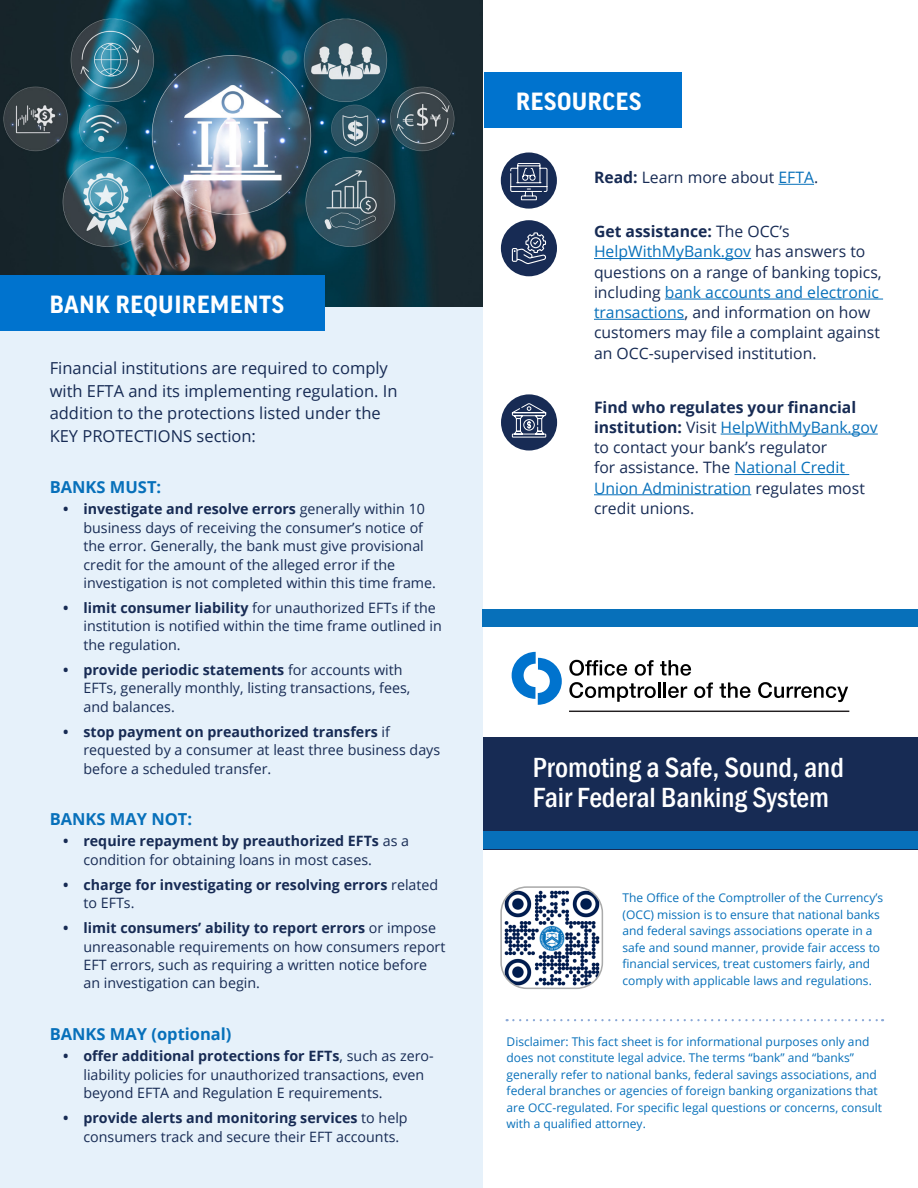
<style>
.page{position:relative;width:918px;height:1188px;background:#fff}
.page>*{position:absolute;margin:0;border:0;box-sizing:border-box;transform-origin:0 0}
.t1{font:500 condensed 28.5px/30px "Franklin Gothic";color:#fff}
.H1_-_Right_Column{font:700 24px "Good Pro";letter-spacing:.03em;color:#fff}
.Bank_Requirements_Summary{font:16.5px/22.5px "Open Sans";color:#172b54}
.t2{font:700 16.5px "Open Sans";color:#0770ba}
.Key_Protections_and_Resources{font:15.75px/20.2px "Open Sans";color:#172b54}
.Bank_Requirements_Bullets{font:14.25px/18.3px "Open Sans";color:#172b54}
.Bank_Requirements_Bullets-2{font:700 14.25px/18.3px "Open Sans";color:#172b54}
.Disclaimer{font:12px/16.5px "Open Sans";color:#0770ba}
.s1{font-weight:700}
.s2{font-weight:400}
.s3{color:#0770ba}
</style>
<div class="page">
<div style="left:0;top:105px;width:482px;height:1083px;background:#e6f1fa"></div>
<div style="left:483px;top:737px;width:435px;height:112px;background:#172b54"></div>
<div style="left:483px;top:832px;width:435px;height:17px;background:#0770ba"></div>
<div style="left:482px;top:609px;width:436px;height:18px;background:#0770ba"></div>
<img style="left:0;top:0;width:482px;height:307px">
<div style="left:0;top:276px;width:324px;height:55px;background:#0073ce"></div>
<div style="left:484px;top:73px;width:197px;height:55px;background:#0073ce"></div>
<hr style="left:778px;top:184px;width:36px;height:1px;background:#0770ba">
<hr style="left:594px;top:258px;width:157px;height:1px;background:#0770ba">
<hr style="left:665px;top:299px;width:218px;height:1px;background:#0770ba">
<hr style="left:594px;top:319px;width:90px;height:1px;background:#0770ba">
<hr style="left:721px;top:434px;width:157px;height:1px;background:#0770ba">
<hr style="left:735px;top:474px;width:114px;height:1px;background:#0770ba">
<hr style="left:594px;top:494px;width:157px;height:1px;background:#0770ba">
<svg style="left:569px;top:660px;width:58px;height:16px"></svg>
<svg style="left:635px;top:660px;width:19px;height:16px"></svg>
<svg style="left:660px;top:660px;width:31px;height:16px"></svg>
<svg style="left:569px;top:682px;width:91px;height:20px"></svg>
<hr style="left:663px;top:682px;width:3px;height:16px;background:#000">
<svg style="left:668px;top:686px;width:19px;height:12px"></svg>
<svg style="left:694px;top:682px;width:19px;height:16px"></svg>
<svg style="left:720px;top:682px;width:31px;height:16px"></svg>
<svg style="left:758px;top:682px;width:90px;height:20px"></svg>
<hr style="left:569px;top:711px;width:280px;height:1px;background:#231f20">
<svg style="left:512px;top:652px;width:50px;height:53px"></svg>
<img style="left:503px;top:889px;width:98px;height:98px">
<div style="left:500px;top:886px;width:103px;height:103px;border:2px solid #aaabab;border-radius:26px"></div>
<div style="left:501px;top:152px;width:56px;height:57px;background:#172b54;border-radius:50%"></div>
<div style="left:501px;top:220px;width:56px;height:56px;background:#172b54;border-radius:50%"></div>
<div style="left:501px;top:394px;width:56px;height:57px;background:#172b54;border-radius:50%"></div>
<svg style="left:510px;top:163px;width:38px;height:37px"></svg>
<svg style="left:511px;top:403px;width:36px;height:35px"></svg>
<svg style="left:512px;top:232px;width:34px;height:32px"></svg>
<svg style="left:507px;top:1019px;width:376px;height:2px"></svg>
<h1 class="H1_-_Right_Column" style="left:50px;top:291px;width:236px">BANK REQUIREMENTS</h1>
<p class="Bank_Requirements_Summary" style="left:50px;top:356px;width:349px">Financial institutions are required to comply with EFTA and its implementing regulation. In addition to the protections listed under the KEY PROTECTIONS section:</p>
<h2 class="t2" style="left:50px;top:476px;width:113px">BANKS MUST:</h2>
<p class="Bank_Requirements_Bullets" style="left:83px;top:500px;width:354px;text-indent:-20px"><span class="s1">• investigate and resolve errors</span> generally within 10 business days of receiving the consumer’s notice of the error. Generally, the bank must give provisional credit for the amount of the alleged error if the investigation is not completed within this time frame.</p>
<p class="Bank_Requirements_Bullets" style="left:83px;top:598px;width:360px;text-indent:-20px"><span class="s1">• limit consumer liability</span> for unauthorized EFTs if the institution is notified within the time frame outlined in the regulation.</p>
<p class="Bank_Requirements_Bullets" style="left:83px;top:660px;width:328px;text-indent:-20px"><span class="s1">• provide periodic statements</span> for accounts with<br>EFTs, generally monthly, listing transactions, fees, and balances.</p>
<p class="Bank_Requirements_Bullets" style="left:83px;top:722px;width:358px;text-indent:-20px"><span class="s1">• stop payment on preauthorized transfers</span> if requested by a consumer at least three business days before a scheduled transfer.</p>
<h2 class="t2" style="left:50px;top:808px;width:144px">BANKS MAY NOT:</h2>
<p class="Bank_Requirements_Bullets" style="left:83px;top:832px;width:327px;text-indent:-20px"><span class="s1">• require repayment by preauthorized EFTs</span> as a condition for obtaining loans in most cases.</p>
<p class="Bank_Requirements_Bullets-2" style="left:83px;top:875px;width:356px;text-indent:-20px">• charge for investigating or resolving errors <span class="s2">related to EFTs.</span></p>
<p class="Bank_Requirements_Bullets" style="left:83px;top:919px;width:364px;text-indent:-20px"><span class="s1">• limit consumers’ ability to report errors</span> or impose unreasonable requirements on how consumers report EFT errors, such as requiring a written notice before an investigation can begin.</p>
<h2 class="t2" style="left:50px;top:1023px;width:183px">BANKS MAY (optional)</h2>
<p class="Bank_Requirements_Bullets" style="left:83px;top:1047px;width:352px;text-indent:-20px"><span class="s1">• offer additional protections for EFTs</span>, such as zero&shy;liability policies for unauthorized transactions, even beyond EFTA and Regulation E requirements.</p>
<p class="Bank_Requirements_Bullets" style="left:83px;top:1108px;width:326px;text-indent:-20px"><span class="s1">• provide alerts and monitoring services</span> to help consumers track and secure their EFT accounts.</p>
<p class="H1_-_Right_Column" style="left:516px;top:88px;width:127px">RESOURCES</p>
<p class="Key_Protections_and_Resources" style="left:594px;top:167px;width:226px"><span class="s1">Read:</span> Learn more about <span class="s3">EFTA</span>.</p>
<p class="Key_Protections_and_Resources" style="left:594px;top:221px;width:289px"><span class="s1">Get assistance:</span> The OCC’s <span class="s3">HelpWithMyBank.gov</span> has answers to questions on a range of banking topics, including <span class="s3">bank accounts and electronic transactions</span>, and information on how customers may file a complaint against an OCC-supervised institution.</p>
<p class="Key_Protections_and_Resources" style="left:594px;top:396px;width:285px"><span class="s1">Find who regulates your financial institution:</span> Visit <span class="s3">HelpWithMyBank.gov </span>to contact your bank’s regulator<br>for assistance. The <span class="s3">National Credit Union Administration</span> regulates most credit unions.</p>
<p class="t1" style="left:533px;top:752px;width:313px">Promoting a Safe, Sound, and<br>Fair Federal Banking System</p>
<p class="Disclaimer" style="left:623px;top:890px;width:262px">The Office of the Comptroller of the Currency’s (OCC) mission is to ensure that national banks and federal savings associations operate in a safe and sound manner, provide fair access to financial services, treat customers fairly, and comply with applicable laws and regulations.</p>
<p class="Disclaimer" style="left:507px;top:1033px;width:377px">Disclaimer: This fact sheet is for informational purposes only and does not constitute legal advice. The terms “bank” and “banks” generally refer to national banks, federal savings associations, and federal branches or agencies of foreign banking organizations that are OCC-regulated. For specific legal questions or concerns, consult with a qualified attorney.</p>
</div>
